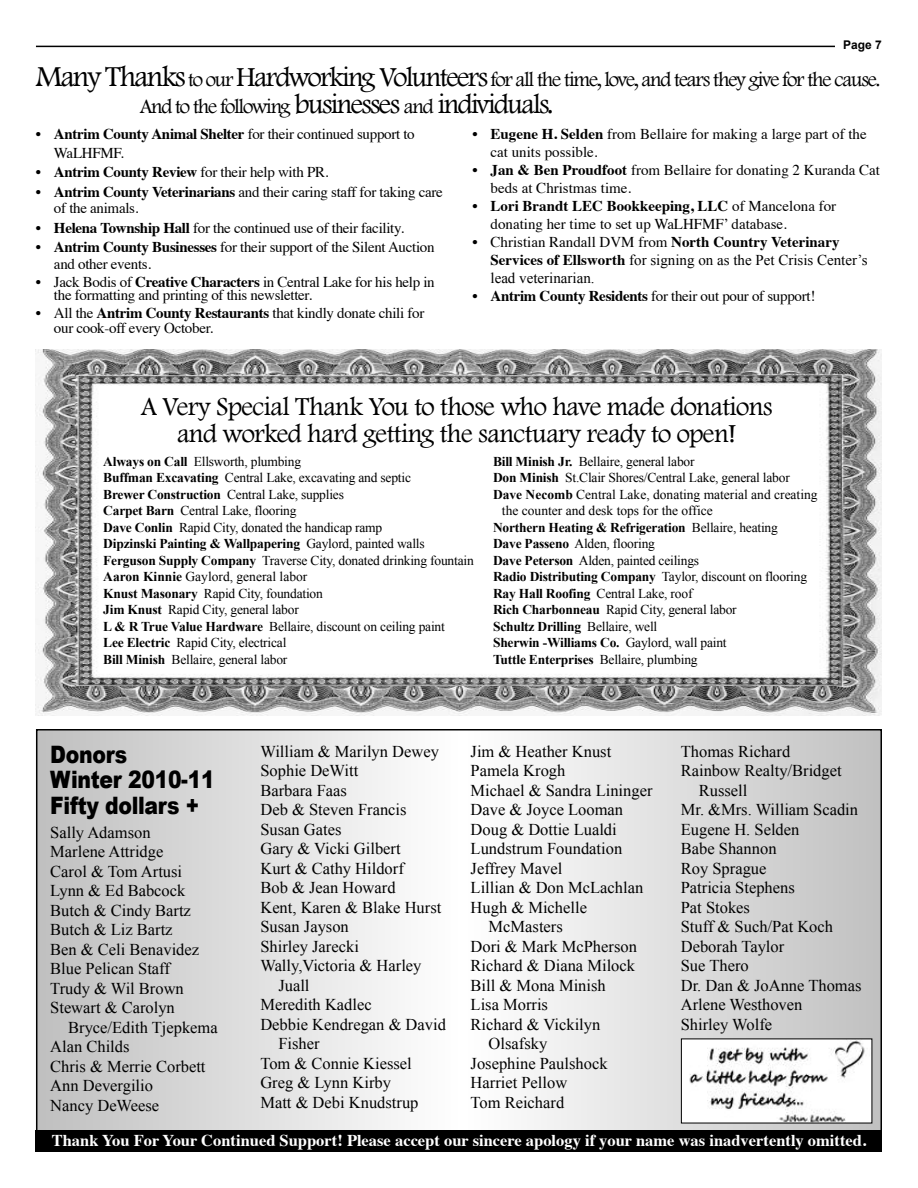
<style>
.page{position:relative;width:918px;height:1188px;background:#fff}
.page>*{position:absolute;margin:0;border:0;box-sizing:border-box;transform-origin:0 0}
.t1{font:28.5px "Footlight MT Light";letter-spacing:-.06em;color:#000}
.t2{font:27px/27px "Footlight MT Light";letter-spacing:-.025em;color:#000;text-align:center}
.t3{font:900 24px/25.5px "Arial";letter-spacing:-.015em;color:#000;scale:.85 1}
.t4{font:21px "Footlight MT Light";letter-spacing:-.06em;color:#000}
.t5{font:16.5px/19.5px "Times New Roman";color:#000}
.t6{font:700 16.5px "Times";color:#fff}
.t7{font:15px/16.5px "Times";letter-spacing:-.02em;color:#000}
.t8{font:15px/18px "Times";color:#000}
.t9{font:15px/18px "Times New Roman";color:#000}
.t10{font:13.5px/16.5px "Times New Roman";letter-spacing:-.015em;color:#000}
.t11{font:700 13.5px "Times New Roman";letter-spacing:-.015em;color:#000}
.t12{font:700 12px "Arial";color:#000}
.s1{font-size:30px}
.s2{font-size:28.5px}
.s3{font-size:21px}
.s4{font-weight:700}
.s5{font-family:"Times";font-weight:700}
.s6{font-weight:400}
</style>
<div class="page">
<img style="left:36px;top:349px;width:846px;height:367px">
<hr style="left:36px;top:46px;width:799px;height:1px;background:#000">
<svg style="left:39px;top:732px;width:840px;height:397px"></svg>
<div style="left:36px;top:1130px;width:846px;height:22px;background:#000"></div>
<img style="left:683px;top:1040px;width:187px;height:81px">
<p class="t12" style="left:843px;top:38px;width:40px">Page 7</p>
<p class="t4" style="left:36px;top:72px;width:846px"><span class="s1">Many Thanks</span> to our <span class="s2">Hardworking Volunteers</span> for all the time, love, and tears they give for the cause.</p>
<h1 class="t1" style="left:140px;top:93px;width:415px"><span class="s3">And to the following</span> businesses <span class="s3">and</span> individuals.</h1>
<p class="t7" style="left:54px;top:126px;width:362px;line-height:19px;text-indent:-18px">• <span class="s4">Antrim County Animal Shelter</span> for their continued support to<br>WaLHFMF.</p>
<p class="t7" style="left:36px;top:165px;width:294px">• <span class="s4">Antrim County Review</span> for their help with PR.</p>
<p class="t7" style="left:54px;top:185px;width:390px;text-indent:-18px">• <span class="s4">Antrim County Veterinarians</span> and their caring staff for taking care of the animals.</p>
<p class="t7" style="left:36px;top:221px;width:370px">• <span class="s4">Helena Township Hall</span> for the continued use of their facility.</p>
<p class="t7" style="left:54px;top:240px;width:382px;text-indent:-18px">• <span class="s4">Antrim County Businesses</span> for their support of the Silent Auction and other events.</p>
<p class="t7" style="left:54px;top:276px;width:382px;line-height:13.5px;text-indent:-18px">• Jack Bodis of <span class="s4">Creative Characters</span> in Central Lake for his help in the formatting and printing of this newsletter.</p>
<p class="t7" style="left:54px;top:307px;width:372px;line-height:15px;text-indent:-18px">• All the <span class="s4">Antrim County Restaurants</span> that kindly donate chili for our cook-off every October.</p>
<p class="t8" style="left:491px;top:126px;width:378px;text-indent:-18px">• <span class="s4">Eugene H. Selden</span> from Bellaire for making a large part of the cat units possible.</p>
<p class="t8" style="left:491px;top:162px;width:391px;text-indent:-18px">• <span class="s4">Jan &amp; Ben Proudfoot</span> from Bellaire for donating 2 Kuranda Cat beds at Christmas time.</p>
<p class="t8" style="left:491px;top:198px;width:347px;text-indent:-18px">• <span class="s4">Lori Brandt LEC Bookkeeping, LLC</span> of Mancelona for donating her time to set up WaLHFMF’ database.</p>
<p class="t8" style="left:472px;top:234px;width:369px">• Christian Randall DVM from <span class="s4">North Country Veterinary</span></p>
<p class="t9" style="left:491px;top:251px;width:379px"><span class="s5">Services of Ellsworth</span> for signing on as the Pet Crisis Center’s lead veterinarian.</p>
<p class="t7" style="left:472px;top:289px;width:344px">• <span class="s4">Antrim County Residents</span> for their out pour of support!</p>
<h2 class="t2" style="left:141px;top:395px;width:634px">A Very Special Thank You to those who have made donations and worked hard getting the sanctuary ready to open!</h2>
<p class="t10" style="left:103px;top:453px;width:372px"><span class="s4">Always on Call</span> Ellsworth, plumbing<br><span class="s4">Buffman Excavating</span> Central Lake, excavating and septic<br><span class="s4">Brewer Construction</span> Central Lake, supplies<br><span class="s4">Carpet Barn</span> Central Lake, flooring<br><span class="s4">Dave Conlin</span> Rapid City, donated the handicap ramp<br><span class="s4">Dipzinski Painting &amp; Wallpapering</span> Gaylord, painted walls <span class="s4">Ferguson Supply Company</span> Traverse City, donated drinking fountain <span class="s4">Aaron Kinnie</span> Gaylord, general labor<br><span class="s4">Knust Masonary</span> Rapid City, foundation<br><span class="s4">Jim Knust</span> Rapid City, general labor<br><span class="s4">L &amp; R True Value Hardware</span> Bellaire, discount on ceiling paint<br><span class="s4">Lee Electric</span> Rapid City, electrical<br><span class="s4">Bill Minish</span> Bellaire, general labor</p>
<p class="t10" style="left:493px;top:453px;width:203px"><span class="s4">Bill Minish Jr.</span> Bellaire, general labor</p>
<p class="t10" style="left:493px;top:470px;width:298px"><span class="s4">Don Minish</span> St.Clair Shores/Central Lake, general labor</p>
<p class="t10" style="left:493px;top:486px;width:326px"><span class="s4">Dave Necomb</span> Central Lake, donating material and creating</p>
<p class="t10" style="left:502px;top:503px;width:212px">the counter and desk tops for the office</p>
<p class="t11" style="left:493px;top:520px;width:286px">Northern Heating &amp; Refrigeration <span class="s6">Bellaire, heating</span></p>
<p class="t10" style="left:493px;top:536px;width:163px"><span class="s4">Dave Passeno</span> Alden, flooring</p>
<p class="t10" style="left:493px;top:552px;width:208px"><span class="s4">Dave Peterson</span> Alden, painted ceilings</p>
<p class="t10" style="left:493px;top:569px;width:316px"><span class="s4">Radio Distributing Company</span> Taylor, discount on flooring</p>
<p class="t10" style="left:493px;top:585px;width:201px"><span class="s4">Ray Hall Roofing</span> Central Lake, roof</p>
<p class="t10" style="left:493px;top:602px;width:245px"><span class="s4">Rich Charbonneau</span> Rapid City, general labor</p>
<p class="t11" style="left:493px;top:619px;width:166px">Schultz Drilling <span class="s6">Bellaire, well</span></p>
<p class="t11" style="left:493px;top:635px;width:235px">Sherwin -Williams Co. <span class="s6">Gaylord, wall paint</span></p>
<p class="t11" style="left:493px;top:652px;width:206px">Tuttle Enterprises <span class="s6">Bellaire, plumbing</span></p>
<h3 class="t3" style="left:50px;top:740px;width:195px">donors<br>Winter 2010-11<br>Fifty dollars +</h3>
<p class="t5" style="left:50px;top:822px;width:150px">Sally Adamson<br>Marlene Attridge<br>Carol &amp; Tom Artusi<br>Lynn &amp; Ed Babcock<br>Butch &amp; Cindy Bartz<br>Butch &amp; Liz Bartz<br>Ben &amp; Celi Benavidez<br>Blue Pelican Staff<br>Trudy &amp; Wil Brown<br>Stewart &amp; Carolyn</p>
<p class="t5" style="left:50px;top:1017px;width:169px;text-indent:18px">Bryce/Edith Tjepkema<br>Alan Childs<br>Chris &amp; Merrie Corbett<br>Ann Devergilio<br>Nancy DeWeese</p>
<p class="t5" style="left:260px;top:742px;width:180px">William &amp; Marilyn Dewey</p>
<p class="t5" style="left:260px;top:761px;width:99px">Sophie DeWitt</p>
<p class="t5" style="left:260px;top:781px;width:88px">Barbara Faas</p>
<p class="t5" style="left:260px;top:800px;width:148px">Deb &amp; Steven Francis</p>
<p class="t5" style="left:260px;top:820px;width:83px">Susan Gates</p>
<p class="t5" style="left:260px;top:839px;width:142px">Gary &amp; Vicki Gilbert</p>
<p class="t5" style="left:260px;top:859px;width:145px">Kurt &amp; Cathy Hildorf</p>
<p class="t5" style="left:260px;top:878px;width:137px">Bob &amp; Jean Howard</p>
<p class="t5" style="left:260px;top:898px;width:182px">Kent, Karen &amp; Blake Hurst</p>
<p class="t5" style="left:260px;top:917px;width:90px">Susan Jayson</p>
<p class="t5" style="left:260px;top:937px;width:100px">Shirley Jarecki</p>
<p class="t5" style="left:260px;top:956px;width:163px">Wally,Victoria &amp; Harley</p>
<p class="t5" style="left:278px;top:976px;width:33px">Juall</p>
<p class="t5" style="left:260px;top:995px;width:113px">Meredith Kadlec</p>
<p class="t5" style="left:260px;top:1015px;width:187px">Debbie Kendregan &amp; David</p>
<p class="t5" style="left:278px;top:1034px;width:43px">Fisher</p>
<p class="t5" style="left:260px;top:1054px;width:153px">Tom &amp; Connie Kiessel</p>
<p class="t5" style="left:260px;top:1073px;width:132px">Greg &amp; Lynn Kirby</p>
<p class="t5" style="left:260px;top:1093px;width:160px">Matt &amp; Debi Knudstrup</p>
<p class="t5" style="left:471px;top:742px;width:142px">Jim &amp; Heather Knust</p>
<p class="t5" style="left:471px;top:761px;width:96px">Pamela Krogh</p>
<p class="t5" style="left:471px;top:781px;width:183px">Michael &amp; Sandra Lininger</p>
<p class="t5" style="left:471px;top:800px;width:154px">Dave &amp; Joyce Looman</p>
<p class="t5" style="left:471px;top:820px;width:148px">Doug &amp; Dottie Lualdi</p>
<p class="t5" style="left:471px;top:839px;width:153px">Lundstrum Foundation</p>
<p class="t5" style="left:471px;top:859px;width:93px">Jeffrey Mavel</p>
<p class="t5" style="left:471px;top:878px;width:174px">Lillian &amp; Don McLachlan</p>
<p class="t5" style="left:471px;top:898px;width:118px">Hugh &amp; Michelle</p>
<p class="t5" style="left:489px;top:917px;width:76px">McMasters</p>
<p class="t5" style="left:471px;top:937px;width:168px">Dori &amp; Mark McPherson</p>
<p class="t5" style="left:471px;top:956px;width:166px">Richard &amp; Diana Milock</p>
<p class="t5" style="left:471px;top:976px;width:137px">Bill &amp; Mona Minish</p>
<p class="t5" style="left:471px;top:995px;width:79px">Lisa Morris</p>
<p class="t5" style="left:471px;top:1015px;width:131px">Richard &amp; Vickilyn</p>
<p class="t5" style="left:489px;top:1034px;width:60px">Olsafsky</p>
<p class="t5" style="left:471px;top:1054px;width:139px">Josephine Paulshock</p>
<p class="t5" style="left:471px;top:1073px;width:98px">Harriet Pellow</p>
<p class="t5" style="left:471px;top:1093px;width:95px">Tom Reichard</p>
<p class="t5" style="left:681px;top:742px;width:111px">Thomas Richard</p>
<p class="t5" style="left:681px;top:761px;width:162px">Rainbow Realty/Bridget</p>
<p class="t5" style="left:699px;top:781px;width:50px">Russell</p>
<p class="t5" style="left:681px;top:800px;width:179px">Mr. &amp;Mrs. William Scadin</p>
<p class="t5" style="left:681px;top:820px;width:120px">Eugene H. Selden</p>
<p class="t5" style="left:681px;top:839px;width:97px">Babe Shannon</p>
<p class="t5" style="left:681px;top:859px;width:87px">Roy Sprague</p>
<p class="t5" style="left:681px;top:878px;width:116px">Patricia Stephens</p>
<p class="t5" style="left:681px;top:898px;width:71px">Pat Stokes</p>
<p class="t5" style="left:681px;top:917px;width:154px">Stuff &amp; Such/Pat Koch</p>
<p class="t5" style="left:681px;top:937px;width:105px">Deborah Taylor</p>
<p class="t5" style="left:681px;top:956px;width:69px">Sue Thero</p>
<p class="t5" style="left:681px;top:976px;width:182px">Dr. Dan &amp; JoAnne Thomas</p>
<p class="t5" style="left:681px;top:995px;width:123px">Arlene Westhoven</p>
<p class="t5" style="left:681px;top:1015px;width:93px">Shirley Wolfe</p>
<p class="t6" style="left:52px;top:1133px;width:816px">Thank You For Your Continued Support! Please accept our sincere apology if your name was inadvertently omitted.</p>
</div>
